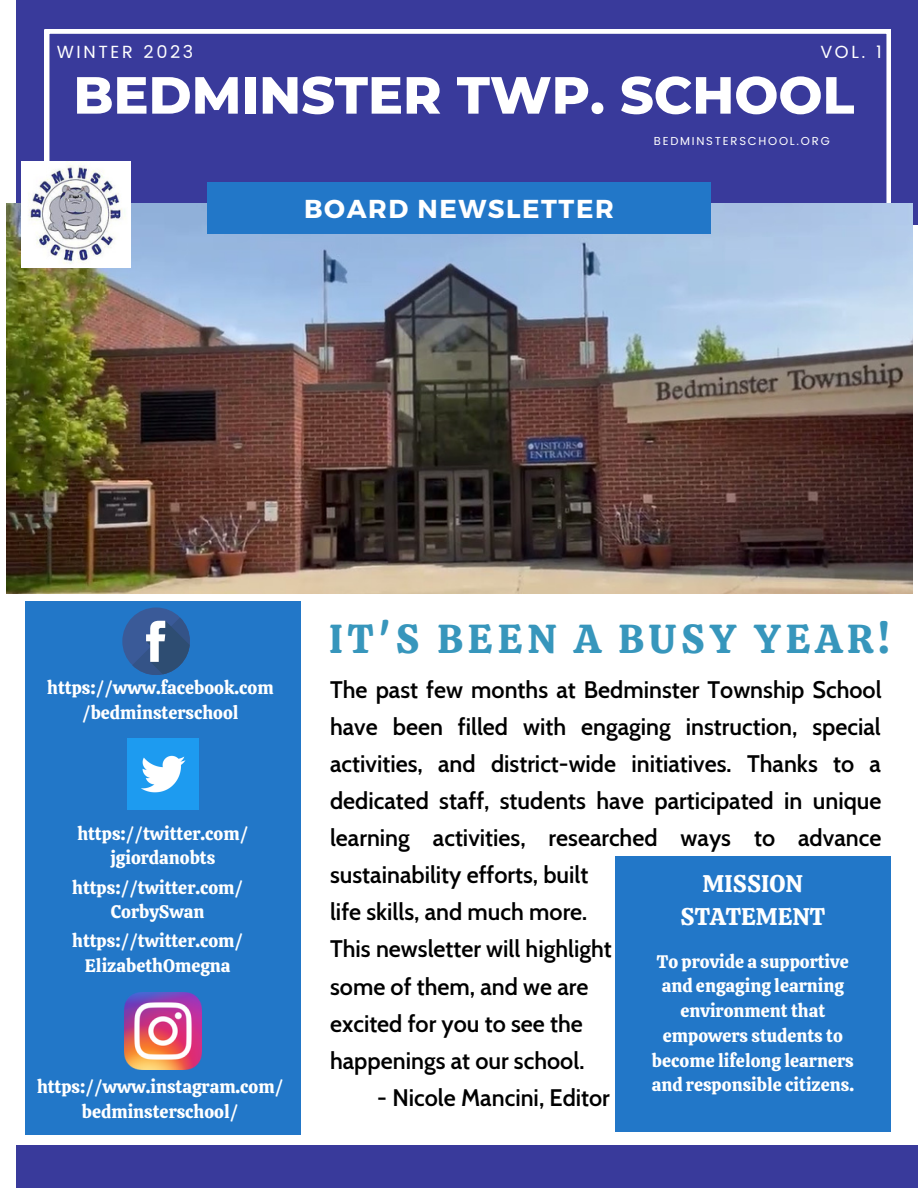
<style>
.page{position:relative;width:918px;height:1188px;background:#fff}
.page>*{position:absolute;margin:0;border:0;box-sizing:border-box;transform-origin:0 0}
.t1{font:800 52.2px "Montserrat";color:#fff}
.t2{font:40.2px "Calistoga";letter-spacing:.125em;color:#3796bc}
.t3{font:700 25.95px "Montserrat";letter-spacing:.06em;color:#fff}
.t4{font:24px/32.7px "Calistoga";color:#fff;text-align:center}
.t5{font:600 23.4px/37.2px "Cabin";color:#000}
.t6{font:18px/24.8px "Calistoga";color:#fff;text-align:center}
.t7{font:17.55px "Poppins";letter-spacing:.15em;color:#fff}
.t8{font:11.55px "Poppins";letter-spacing:.15em;color:#fff}
</style>
<div class="page">
<div style="left:16px;top:0;width:902px;height:225px;background:#393a9b"></div>
<svg style="left:45px;top:29px;width:846px;height:174px"></svg>
<div style="left:16px;top:1145px;width:902px;height:43px;background:#393a9b"></div>
<img style="left:6px;top:203px;width:906px;height:391px">
<img style="left:21px;top:161px;width:109px;height:106px">
<div style="left:208px;top:183px;width:502px;height:51px;background:#2277c8"></div>
<div style="left:25px;top:602px;width:276px;height:533px;background:#2277c8"></div>
<div style="left:122px;top:608px;width:68px;height:67px;background:#3a5a98;border-radius:50%"></div>
<svg style="left:132px;top:617px;width:58px;height:58px"></svg>
<img style="left:127px;top:738px;width:71px;height:71px">
<img style="left:125px;top:993px;width:76px;height:76px">
<div style="left:615px;top:857px;width:276px;height:275px;background:#2277c8"></div>
<p class="t7" style="left:57px;top:42px;width:138px">WINTER 2023</p>
<p class="t7" style="left:820px;top:42px;width:63px">VOL. 1</p>
<h1 class="t1" style="left:73px;top:63px;width:782px">BEDMINSTER TWP. SCHOOL</h1>
<p class="t3" style="left:304px;top:192px;width:311px">BOARD NEWSLETTER</p>
<p class="t8" style="left:654px;top:135px;width:177px">BEDMINSTERSCHOOL.ORG</p>
<p class="t6" style="left:47px;top:676px;width:228px">https://www.facebook.com /bedminsterschool</p>
<p class="t6" style="left:77px;top:821px;width:172px">https://twitter.com/ jgiordanobts</p>
<p class="t6" style="left:72px;top:875px;width:172px">https://twitter.com/<br>CorbySwan</p>
<p class="t6" style="left:72px;top:929px;width:172px">https://twitter.com/<br>ElizabethOmegna</p>
<p class="t6" style="left:37px;top:1074px;width:248px">https://www.instagram.com/ bedminsterschool/</p>
<h2 class="t2" style="left:329px;top:613px;width:562px">IT'S BEEN A BUSY YEAR!</h2>
<p class="t5" style="left:330px;top:671px;width:553px">The past few months at Bedminster Township School have been filled with engaging instruction, special activities, and district-wide initiatives. Thanks to a dedicated staff, students have participated in unique learning activities, researched ways to advance sustainability efforts, built<br>life skills, and much more.<br>This newsletter will highlight<br>some of them, and we are<br>excited for you to see the<br>happenings at our school.</p>
<p class="t5" style="left:377px;top:1079px;width:234px">- Nicole Mancini, Editor</p>
<p class="t4" style="left:680px;top:867px;width:146px">MISSION<br>STATEMENT</p>
<p class="t6" style="left:652px;top:949px;width:204px">To provide a supportive and engaging learning environment that empowers students to become lifelong learners and responsible citizens.</p>
</div>
